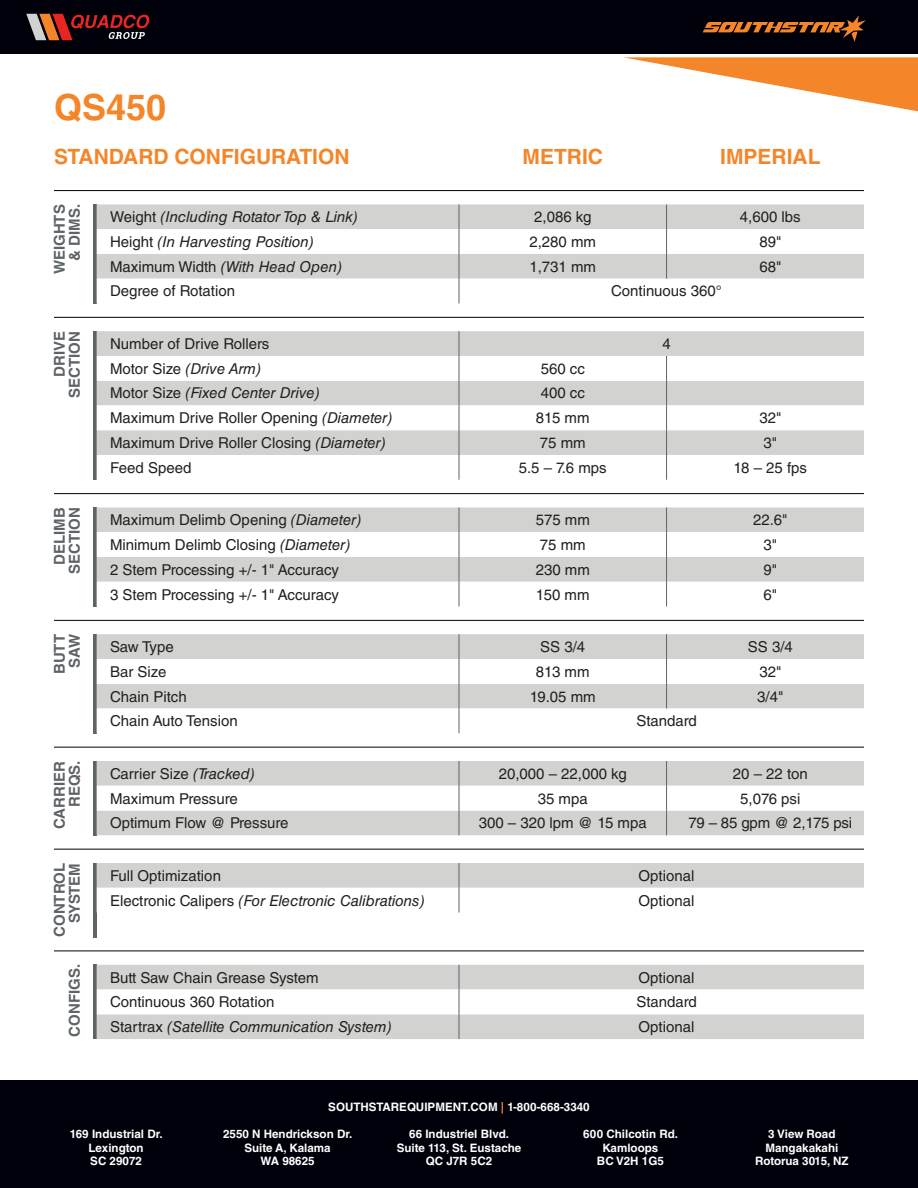
<style>
.page{position:relative;width:918px;height:1188px;background:#fff}
.page>*{position:absolute;margin:0;border:0;box-sizing:border-box;transform-origin:0 0}
.Model{font:700 36px "Helvetica LT Std";color:#f58529}
.Config_Header{font:700 21px "Helvetica LT Std";color:#f58529}
.Units_Header{font:700 21px "Helvetica LT Std";color:#f58529}
.Config_Copy{font:15px "Helvetica LT Std";color:#231f20}
.Config_Copy_-_Column{font:15px "Helvetica LT Std";color:#231f20}
.Config_Copy-2{font:italic 15px "Helvetica LT Std";color:#231f20}
.Sections_-_Dark{font:700 15px/15px "Helvetica LT Std";color:#5e6367;text-align:right}
.t1{font:700 11.7px/13.5px "Helvetica LT Std";color:#fff;text-align:center}
.s1{font-style:normal}
.s2{font-style:italic}
.s3{color:#f58529}
</style>
<div class="page">
<div style="left:0;top:0;width:918px;height:54px;background:#00000b"></div>
<svg style="left:624px;top:57px;width:294px;height:55px"></svg>
<div style="left:0;top:1080px;width:918px;height:108px;background:#00000b"></div>
<svg style="left:26px;top:14px;width:124px;height:26px"></svg>
<svg style="left:703px;top:15px;width:163px;height:27px"></svg>
<hr style="left:54px;top:190px;width:810px;height:1px;background:#00000b">
<svg style="left:93px;top:204px;width:4px;height:99px"></svg>
<hr style="left:54px;top:317px;width:810px;height:1px;background:#00000b">
<hr style="left:54px;top:493px;width:810px;height:1px;background:#00000b">
<hr style="left:54px;top:620px;width:810px;height:1px;background:#00000b">
<hr style="left:54px;top:747px;width:810px;height:1px;background:#00000b">
<hr style="left:54px;top:849px;width:810px;height:1px;background:#00000b">
<hr style="left:54px;top:951px;width:810px;height:1px;background:#00000b">
<svg style="left:93px;top:331px;width:4px;height:149px"></svg>
<svg style="left:93px;top:761px;width:4px;height:74px"></svg>
<svg style="left:93px;top:507px;width:4px;height:99px"></svg>
<svg style="left:93px;top:634px;width:4px;height:99px"></svg>
<svg style="left:93px;top:863px;width:4px;height:74px"></svg>
<svg style="left:93px;top:965px;width:4px;height:74px"></svg>
<div style="left:97px;top:204px;width:767px;height:25px;background:#d2d3d1"></div>
<svg style="left:97px;top:229px;width:767px;height:74px"></svg>
<svg style="left:666px;top:204px;width:1px;height:75px"></svg>
<svg style="left:459px;top:204px;width:1px;height:99px"></svg>
<div style="left:97px;top:331px;width:767px;height:25px;background:#d2d3d1"></div>
<svg style="left:97px;top:356px;width:767px;height:124px"></svg>
<svg style="left:459px;top:331px;width:1px;height:149px"></svg>
<svg style="left:666px;top:356px;width:1px;height:124px"></svg>
<div style="left:97px;top:507px;width:767px;height:25px;background:#d2d3d1"></div>
<svg style="left:97px;top:532px;width:767px;height:75px"></svg>
<svg style="left:459px;top:507px;width:1px;height:100px"></svg>
<svg style="left:666px;top:507px;width:1px;height:100px"></svg>
<div style="left:97px;top:634px;width:767px;height:25px;background:#d2d3d1"></div>
<svg style="left:97px;top:659px;width:767px;height:74px"></svg>
<svg style="left:666px;top:634px;width:1px;height:75px"></svg>
<svg style="left:459px;top:634px;width:1px;height:99px"></svg>
<svg style="left:97px;top:761px;width:767px;height:74px"></svg>
<svg style="left:97px;top:863px;width:767px;height:50px"></svg>
<svg style="left:97px;top:965px;width:767px;height:74px"></svg>
<p class="Model" style="left:54px;top:86px;width:114px">QS450</p>
<p class="Config_Header" style="left:54px;top:143px;width:297px">STANDARD CONFIGURATION</p>
<p class="Units_Header" style="left:523px;top:143px;width:82px">METRIC</p>
<p class="Units_Header" style="left:720px;top:143px;width:102px">IMPERIAL</p>
<p class="Sections_-_Dark" style="left:52px;top:274px;width:72px;rotate:-90deg">WEIGHTS &amp; DIMS.</p>
<p class="Sections_-_Dark" style="left:52px;top:377px;width:47px;rotate:-90deg">DRIVE</p>
<p class="Sections_-_Dark" style="left:67px;top:398px;width:68px;rotate:-90deg">SECTION</p>
<p class="Sections_-_Dark" style="left:52px;top:574px;width:68px;rotate:-90deg">DELIMB<br>SECTION</p>
<p class="Sections_-_Dark" style="left:52px;top:674px;width:41px;rotate:-90deg">BUTT</p>
<p class="Sections_-_Dark" style="left:67px;top:668px;width:35px;rotate:-90deg">SAW</p>
<p class="Sections_-_Dark" style="left:67px;top:807px;width:48px;rotate:-90deg">REQS.</p>
<p class="Sections_-_Dark" style="left:52px;top:829px;width:69px;rotate:-90deg">CARRIER</p>
<p class="Sections_-_Dark" style="left:52px;top:937px;width:75px;rotate:-90deg">CONTROL<br>SYSTEM</p>
<p class="Sections_-_Dark" style="left:67px;top:1037px;width:74px;rotate:-90deg">CONFIGS.</p>
<p class="Config_Copy-2" style="left:110px;top:208px;width:249px"><span class="s1">Weight</span> (Including Rotator Top &amp; Link)</p>
<p class="Config_Copy_-_Column" style="left:534px;top:208px;width:59px">2,086 kg</p>
<p class="Config_Copy_-_Column" style="left:740px;top:208px;width:62px">4,600 lbs</p>
<p class="Config_Copy-2" style="left:110px;top:233px;width:205px"><span class="s1">Height</span> (In Harvesting Position)</p>
<p class="Config_Copy_-_Column" style="left:529px;top:233px;width:68px">2,280 mm</p>
<p class="Config_Copy_-_Column" style="left:759px;top:233px;width:24px">89"</p>
<p class="Config_Copy-2" style="left:110px;top:258px;width:234px"><span class="s1">Maximum Width</span> (With Head Open)</p>
<p class="Config_Copy_-_Column" style="left:529px;top:258px;width:68px">1,731 mm</p>
<p class="Config_Copy_-_Column" style="left:759px;top:258px;width:24px">68"</p>
<p class="Config_Copy" style="left:110px;top:283px;width:126px">Degree of Rotation</p>
<p class="Config_Copy_-_Column" style="left:611px;top:283px;width:112px">Continuous 360°</p>
<p class="Config_Copy" style="left:110px;top:335px;width:161px">Number of Drive Rollers</p>
<p class="Config_Copy_-_Column" style="left:662px;top:335px;width:10px">4</p>
<p class="Config_Copy-2" style="left:110px;top:360px;width:153px"><span class="s1">Motor Size</span> (Drive Arm)</p>
<p class="Config_Copy_-_Column" style="left:541px;top:360px;width:46px">560 cc</p>
<p class="Config_Copy-2" style="left:110px;top:385px;width:211px"><span class="s1">Motor Size</span> (Fixed Center Drive)</p>
<p class="Config_Copy_-_Column" style="left:541px;top:385px;width:46px">400 cc</p>
<p class="Config_Copy" style="left:110px;top:409px;width:284px">Maximum Drive Roller Opening <span class="s2">(Diameter)</span></p>
<p class="Config_Copy_-_Column" style="left:536px;top:409px;width:55px">815 mm</p>
<p class="Config_Copy_-_Column" style="left:759px;top:409px;width:24px">32"</p>
<p class="Config_Copy" style="left:110px;top:434px;width:277px">Maximum Drive Roller Closing <span class="s2">(Diameter)</span></p>
<p class="Config_Copy_-_Column" style="left:540px;top:434px;width:47px">75 mm</p>
<p class="Config_Copy_-_Column" style="left:764px;top:434px;width:15px">3"</p>
<p class="Config_Copy" style="left:110px;top:459px;width:83px">Feed Speed</p>
<p class="Config_Copy_-_Column" style="left:519px;top:459px;width:90px">5.5 – 7.6 mps</p>
<p class="Config_Copy_-_Column" style="left:734px;top:459px;width:75px">18 – 25 fps</p>
<p class="Config_Copy" style="left:110px;top:511px;width:253px">Maximum Delimb Opening <span class="s2">(Diameter)</span></p>
<p class="Config_Copy_-_Column" style="left:536px;top:511px;width:56px">575 mm</p>
<p class="Config_Copy_-_Column" style="left:753px;top:511px;width:36px">22.6"</p>
<p class="Config_Copy" style="left:110px;top:536px;width:242px">Minimum Delimb Closing <span class="s2">(Diameter)</span></p>
<p class="Config_Copy_-_Column" style="left:540px;top:536px;width:47px">75 mm</p>
<p class="Config_Copy_-_Column" style="left:764px;top:536px;width:15px">3"</p>
<p class="Config_Copy" style="left:110px;top:561px;width:230px">2 Stem Processing +/- 1" Accuracy</p>
<p class="Config_Copy_-_Column" style="left:536px;top:561px;width:56px">230 mm</p>
<p class="Config_Copy_-_Column" style="left:764px;top:561px;width:15px">9"</p>
<p class="Config_Copy" style="left:110px;top:586px;width:230px">3 Stem Processing +/- 1" Accuracy</p>
<p class="Config_Copy_-_Column" style="left:536px;top:586px;width:55px">150 mm</p>
<p class="Config_Copy_-_Column" style="left:764px;top:586px;width:15px">6"</p>
<p class="Config_Copy" style="left:110px;top:638px;width:65px">Saw Type</p>
<p class="Config_Copy_-_Column" style="left:540px;top:638px;width:47px">SS 3/4</p>
<p class="Config_Copy_-_Column" style="left:748px;top:638px;width:47px">SS 3/4</p>
<p class="Config_Copy" style="left:110px;top:663px;width:58px">Bar Size</p>
<p class="Config_Copy_-_Column" style="left:536px;top:663px;width:55px">813 mm</p>
<p class="Config_Copy_-_Column" style="left:759px;top:663px;width:24px">32"</p>
<p class="Config_Copy" style="left:110px;top:688px;width:78px">Chain Pitch</p>
<p class="Config_Copy_-_Column" style="left:530px;top:688px;width:68px">19.05 mm</p>
<p class="Config_Copy_-_Column" style="left:757px;top:688px;width:28px">3/4"</p>
<p class="Config_Copy" style="left:110px;top:712px;width:129px">Chain Auto Tension</p>
<p class="Config_Copy_-_Column" style="left:636px;top:712px;width:62px">Standard</p>
<p class="Config_Copy" style="left:110px;top:765px;width:146px">Carrier Size <span class="s2">(Tracked)</span></p>
<p class="Config_Copy_-_Column" style="left:499px;top:765px;width:130px">20,000 – 22,000 kg</p>
<p class="Config_Copy_-_Column" style="left:733px;top:765px;width:76px">20 – 22 ton</p>
<p class="Config_Copy" style="left:110px;top:790px;width:129px">Maximum Pressure</p>
<p class="Config_Copy_-_Column" style="left:538px;top:790px;width:52px">35 mpa</p>
<p class="Config_Copy_-_Column" style="left:740px;top:790px;width:62px">5,076 psi</p>
<p class="Config_Copy" style="left:110px;top:814px;width:180px">Optimum Flow @ Pressure</p>
<p class="Config_Copy_-_Column" style="left:479px;top:814px;width:170px">300 – 320 lpm @ 15 mpa</p>
<p class="Config_Copy_-_Column" style="left:688px;top:814px;width:165px">79 – 85 gpm @ 2,175 psi</p>
<p class="Config_Copy" style="left:110px;top:867px;width:112px">Full Optimization</p>
<p class="Config_Copy_-_Column" style="left:639px;top:867px;width:57px">Optional</p>
<p class="Config_Copy-2" style="left:110px;top:892px;width:316px"><span class="s1">Electronic Calipers</span> (For Electronic Calibrations)</p>
<p class="Config_Copy_-_Column" style="left:639px;top:892px;width:57px">Optional</p>
<p class="Config_Copy" style="left:110px;top:969px;width:210px">Butt Saw Chain Grease System</p>
<p class="Config_Copy_-_Column" style="left:639px;top:969px;width:57px">Optional</p>
<p class="Config_Copy" style="left:110px;top:993px;width:166px">Continuous 360 Rotation</p>
<p class="Config_Copy_-_Column" style="left:636px;top:993px;width:62px">Standard</p>
<p class="Config_Copy-2" style="left:110px;top:1018px;width:283px"><span class="s1">Startrax</span> (Satellite Communication System)</p>
<p class="Config_Copy_-_Column" style="left:639px;top:1018px;width:57px">Optional</p>
<p class="t1" style="left:328px;top:1100px;width:263px">SOUTHSTAREQUIPMENT.COM <span class="s3">|</span> 1-800-668-3340</p>
<p class="t1" style="left:70px;top:1127px;width:95px">169 Industrial Dr.<br>Lexington<br>SC 29072</p>
<p class="t1" style="left:223px;top:1127px;width:131px">2550 N Hendrickson Dr.<br>Suite A, Kalama<br>WA 98625</p>
<p class="t1" style="left:397px;top:1127px;width:126px">66 Industriel Blvd.<br>Suite 113, St. Eustache<br>QC J7R 5C2</p>
<p class="t1" style="left:583px;top:1127px;width:96px">600 Chilcotin Rd.<br>Kamloops<br>BC V2H 1G5</p>
<p class="t1" style="left:755px;top:1127px;width:95px">3 View Road<br>Mangakakahi<br>Rotorua 3015, NZ</p>
</div>
